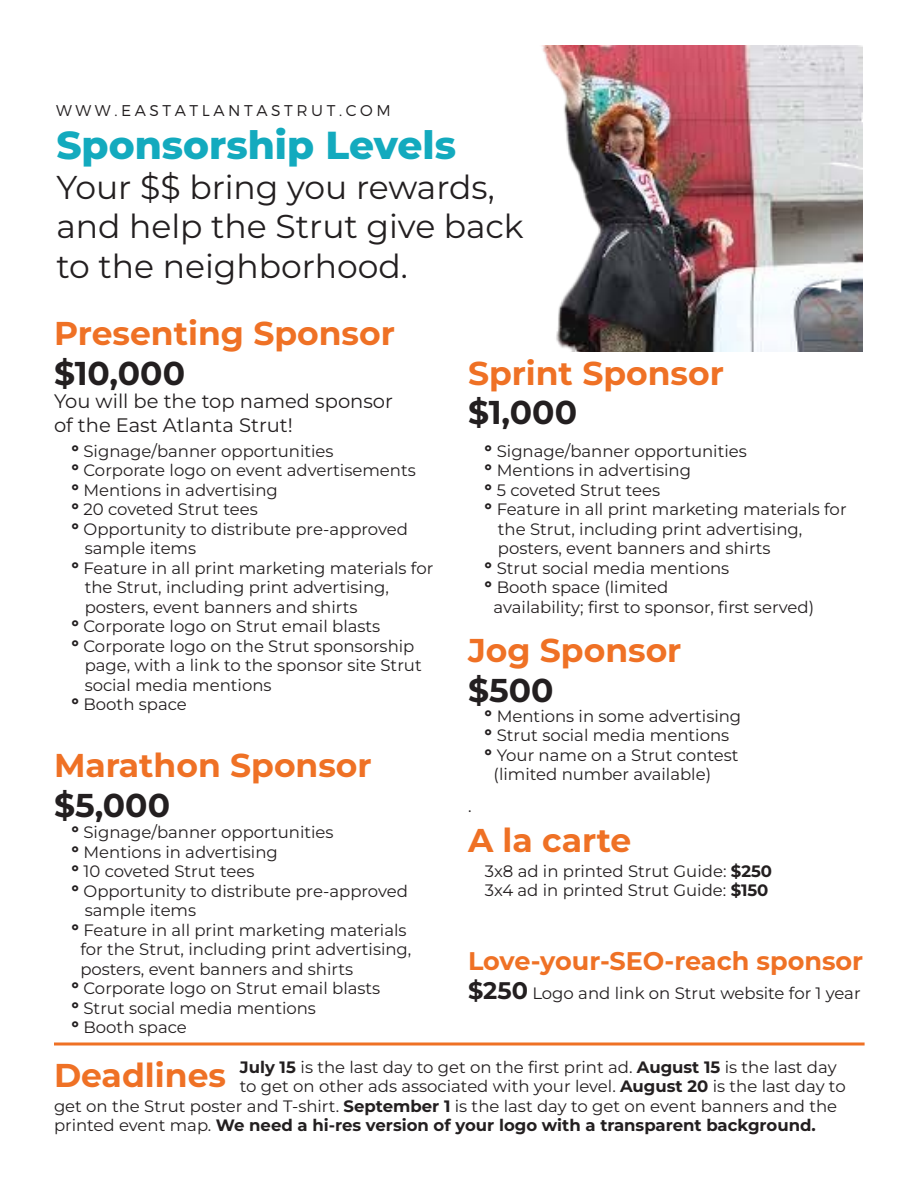
<style>
.page{position:relative;width:918px;height:1188px;background:#fff}
.page>*{position:absolute;margin:0;border:0;box-sizing:border-box;transform-origin:0 0}
.t1{font:800 39px "Montserrat";color:#13aabe}
.t2{font:700 33px "Montserrat";color:#ef7125}
.t3{font:33px/39.6px "Montserrat";color:#231f20}
.t4{font:700 33px "Montserrat";color:#231f20}
.t5{font:700 25.5px "Montserrat";color:#ef7125}
.t6{font:19.5px "Montserrat";color:#231f20}
.t7{font:16.5px/19.5px "Montserrat";color:#231f20}
.t8{font:700 16.5px "Montserrat";color:#231f20}
.t9{font:300 15.6px "Montserrat";letter-spacing:.23em;color:#231f20}
.s1{font-weight:900}
.s2{font-weight:700}
.s3{font-weight:700;font-size:24px}
.s4{font-weight:400}
</style>
<div class="page">
<img style="left:541px;top:45px;width:322px;height:307px">
<svg style="left:54px;top:1042px;width:811px;height:4px;background:#f2945b"></svg>
<p class="t9" style="left:70px;top:93px;width:336px">WWW.EASTATLANTASTRUT.COM</p>
<p class="t9" style="left:56px;top:100px;width:336px">WWW.EASTATLANTASTRUT.COM</p>
<p class="t1" style="left:56px;top:119px;width:401px">Sponsorship Levels</p>
<p class="t3" style="left:56px;top:166px;width:469px">Your $$ bring you rewards, and help the Strut give back to the neighborhood.</p>
<p class="t2" style="left:54px;top:311px;width:342px">Presenting Sponsor</p>
<p class="t4" style="left:54px;top:351px;width:133px">$10,000</p>
<p class="t6" style="left:54px;top:388px;width:341px">You will be the top named sponsor</p>
<p class="t6" style="left:54px;top:412px;width:240px">of the East Atlanta Strut!</p>
<p class="t7" style="left:72px;top:441px;width:263px"><span class="s1">°</span> Signage/banner opportunities</p>
<p class="t7" style="left:72px;top:460px;width:346px"><span class="s1">°</span> Corporate logo on event advertisements</p>
<p class="t7" style="left:72px;top:480px;width:208px"><span class="s1">°</span> Mentions in advertising</p>
<p class="t7" style="left:72px;top:499px;width:188px"><span class="s1">°</span> 20 coveted Strut tees</p>
<p class="t7" style="left:85px;top:519px;width:325px;text-indent:-13px"><span class="s1">°</span> Opportunity to distribute pre-approved sample items</p>
<p class="t7" style="left:85px;top:558px;width:350px;text-indent:-13px"><span class="s1">°</span> Feature in all print marketing materials for the Strut, including print advertising, posters, event banners and shirts</p>
<p class="t7" style="left:72px;top:616px;width:310px"><span class="s1">°</span> Corporate logo on Strut email blasts</p>
<p class="t7" style="left:85px;top:636px;width:339px;text-indent:-13px"><span class="s1">°</span> Corporate logo on the Strut sponsorship page, with a link to the sponsor site Strut social media mentions</p>
<p class="t7" style="left:72px;top:694px;width:117px"><span class="s1">°</span> Booth space</p>
<p class="t2" style="left:54px;top:743px;width:319px">Marathon Sponsor</p>
<p class="t4" style="left:54px;top:783px;width:118px">$5,000</p>
<p class="t7" style="left:72px;top:822px;width:263px"><span class="s1">°</span> Signage/banner opportunities</p>
<p class="t7" style="left:72px;top:842px;width:208px"><span class="s1">°</span> Mentions in advertising</p>
<p class="t7" style="left:72px;top:861px;width:184px"><span class="s1">°</span> 10 coveted Strut tees</p>
<p class="t7" style="left:85px;top:881px;width:325px;text-indent:-13px"><span class="s1">°</span> Opportunity to distribute pre-approved sample items</p>
<p class="t7" style="left:72px;top:920px;width:336px"><span class="s1">°</span> Feature in all print marketing materials</p>
<p class="t7" style="left:80px;top:939px;width:333px">for the Strut, including print advertising,</p>
<p class="t7" style="left:80px;top:959px;width:274px">posters, event banners and shirts</p>
<p class="t7" style="left:72px;top:978px;width:310px"><span class="s1">°</span> Corporate logo on Strut email blasts</p>
<p class="t7" style="left:72px;top:998px;width:246px"><span class="s1">°</span> Strut social media mentions</p>
<p class="t7" style="left:72px;top:1017px;width:117px"><span class="s1">°</span> Booth space</p>
<p class="t2" style="left:468px;top:351px;width:257px">Sprint Sponsor</p>
<p class="t4" style="left:468px;top:391px;width:111px">$1,000</p>
<p class="t7" style="left:485px;top:441px;width:263px"><span class="s1">°</span> Signage/banner opportunities</p>
<p class="t7" style="left:485px;top:460px;width:208px"><span class="s1">°</span> Mentions in advertising</p>
<p class="t7" style="left:485px;top:480px;width:177px"><span class="s1">°</span> 5 coveted Strut tees</p>
<p class="t7" style="left:498px;top:499px;width:350px;text-indent:-13px"><span class="s1">°</span> Feature in all print marketing materials for the Strut, including print advertising, posters, event banners and shirts</p>
<p class="t7" style="left:485px;top:558px;width:246px"><span class="s1">°</span> Strut social media mentions</p>
<p class="t7" style="left:494px;top:577px;width:322px;text-indent:-9px"><span class="s1">°</span> Booth space (limited<br>availability; first to sponsor, first served)</p>
<p class="t2" style="left:468px;top:628px;width:215px">Jog Sponsor</p>
<p class="t4" style="left:468px;top:668px;width:87px">$500</p>
<p class="t7" style="left:485px;top:706px;width:258px"><span class="s1">°</span> Mentions in some advertising</p>
<p class="t7" style="left:485px;top:725px;width:246px"><span class="s1">°</span> Strut social media mentions</p>
<p class="t7" style="left:494px;top:745px;width:246px;text-indent:-9px"><span class="s1">°</span> Your name on a Strut contest (limited number available)</p>
<p class="t7" style="left:468px;top:796px;width:5px">.</p>
<p class="t2" style="left:468px;top:818px;width:165px">A la carte</p>
<p class="t7" style="left:485px;top:861px;width:289px">3x8 ad in printed Strut Guide: <span class="s2">$250</span></p>
<p class="t7" style="left:485px;top:880px;width:285px">3x4 ad in printed Strut Guide: <span class="s2">$150</span></p>
<p class="t5" style="left:468px;top:944px;width:397px">Love-your-SEO-reach sponsor</p>
<p class="t7" style="left:468px;top:983px;width:394px"><span class="s3">$250</span> Logo and link on Strut website for 1 year</p>
<p class="t7" style="left:240px;top:1057px;width:598px"><span class="s2">July 15</span> is the last day to get on the first print ad. <span class="s2">August 15</span> is the last day</p>
<p class="t7" style="left:240px;top:1076px;width:607px">to get on other ads associated with your level. <span class="s2">August 20</span> is the last day to</p>
<p class="t7" style="left:54px;top:1096px;width:785px">get on the Strut poster and T-shirt. <span class="s2">September 1</span> is the last day to get on event banners and the</p>
<p class="t8" style="left:54px;top:1114px;width:763px"><span class="s4">printed event map.</span> We need a hi-res version of your logo with a transparent background.</p>
<p class="t2" style="left:54px;top:1054px;width:174px">Deadlines</p>
</div>
